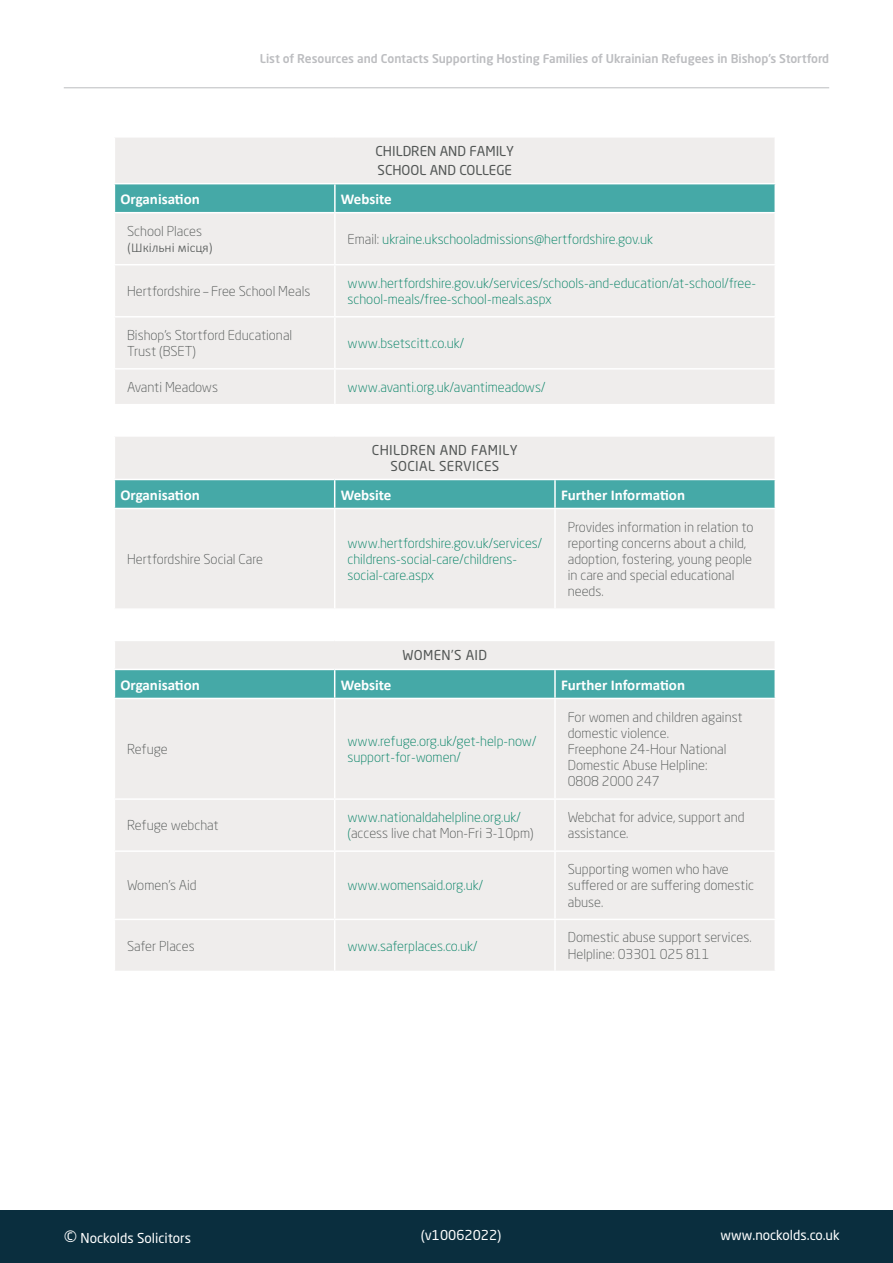
<style>
.page{position:relative;width:893px;height:1263px;background:#fff}
.page>*{position:absolute;margin:0;border:0;box-sizing:border-box;transform-origin:0 0}
.t1{font:18px "Neo Sans Std";color:#fff}
.t2{font:700 15px "Calibri";color:#fff}
.t3{font:300 13.5px/16.2px "Neo Sans Std";color:#525655}
.t4{font:300 13.5px/16.2px "Neo Sans Std";color:#008063}
.t5{font:13.5px "Neo Sans Std";letter-spacing:.015em;color:#525655}
.t6{font:13.5px "Neo Sans Std";color:#fff}
.t7{font:300 13.5px "Calibri";color:#525655}
.t8{font:500 12px "Neo Sans Std";color:#bcbdc0}
.s1{color:#525655}
.s2{color:#008063}
</style>
<div class="page">
<div style="left:0;top:1210px;width:893px;height:53px;background:#0a2e3e"></div>
<hr style="left:64px;top:87px;width:765px;height:1px;background:#bcbdc0">
<div style="left:114px;top:137px;width:661px;height:47px;background:#efedec"></div>
<div style="left:115px;top:213px;width:659px;height:191px;background:#efedec"></div>
<hr style="left:774px;top:138px;width:2px;height:45px;background:#fff">
<hr style="left:114px;top:136px;width:221px;height:2px;background:#fff">
<hr style="left:114px;top:138px;width:1px;height:45px;background:#fff">
<hr style="left:335px;top:136px;width:441px;height:2px;background:#fff">
<hr style="left:114px;top:183px;width:221px;height:1px;background:#fff">
<svg style="left:114px;top:184px;width:660px;height:28px;background:#48aaa8"></svg>
<hr style="left:335px;top:183px;width:441px;height:1px;background:#fff">
<hr style="left:334px;top:184px;width:2px;height:28px;background:#fff">
<hr style="left:334px;top:213px;width:2px;height:51px;background:#fff">
<hr style="left:114px;top:264px;width:221px;height:1px;background:#fff">
<hr style="left:335px;top:264px;width:441px;height:1px;background:#fff">
<hr style="left:334px;top:265px;width:2px;height:51px;background:#fff">
<hr style="left:114px;top:316px;width:221px;height:1px;background:#fff">
<hr style="left:335px;top:316px;width:441px;height:1px;background:#fff">
<hr style="left:334px;top:317px;width:2px;height:51px;background:#fff">
<hr style="left:114px;top:368px;width:221px;height:2px;background:#fff">
<hr style="left:335px;top:368px;width:441px;height:2px;background:#fff">
<hr style="left:334px;top:370px;width:2px;height:34px;background:#fff">
<div style="left:114px;top:436px;width:661px;height:43px;background:#efedec"></div>
<div style="left:115px;top:509px;width:659px;height:99px;background:#efedec"></div>
<hr style="left:114px;top:435px;width:221px;height:2px;background:#fff">
<hr style="left:114px;top:437px;width:1px;height:42px;background:#fff">
<hr style="left:335px;top:435px;width:220px;height:2px;background:#fff">
<hr style="left:555px;top:435px;width:221px;height:2px;background:#fff">
<hr style="left:774px;top:437px;width:2px;height:42px;background:#fff">
<svg style="left:114px;top:479px;width:660px;height:29px;background:#4cacaa"></svg>
<hr style="left:555px;top:479px;width:221px;height:1px;background:#fff">
<hr style="left:554px;top:480px;width:2px;height:28px;background:#fff">
<hr style="left:334px;top:509px;width:1px;height:99px;background:#fff">
<hr style="left:554px;top:509px;width:2px;height:99px;background:#fff">
<div style="left:115px;top:699px;width:659px;height:272px;background:#efedec"></div>
<svg style="left:114px;top:641px;width:661px;height:57px;background:#9dcccb"></svg>
<hr style="left:555px;top:669px;width:221px;height:1px;background:#fff">
<hr style="left:554px;top:670px;width:2px;height:28px;background:#fff">
<hr style="left:774px;top:670px;width:2px;height:28px;background:#fff">
<hr style="left:334px;top:699px;width:1px;height:99px;background:#fff">
<hr style="left:554px;top:699px;width:2px;height:99px;background:#fff">
<hr style="left:114px;top:798px;width:221px;height:2px;background:#fff">
<hr style="left:335px;top:798px;width:220px;height:2px;background:#fff">
<hr style="left:334px;top:800px;width:1px;height:50px;background:#fff">
<hr style="left:555px;top:798px;width:221px;height:2px;background:#fff">
<hr style="left:554px;top:800px;width:2px;height:50px;background:#fff">
<hr style="left:114px;top:850px;width:221px;height:2px;background:#fff">
<hr style="left:335px;top:850px;width:220px;height:2px;background:#fff">
<hr style="left:334px;top:852px;width:1px;height:67px;background:#fff">
<hr style="left:555px;top:850px;width:221px;height:2px;background:#fff">
<hr style="left:554px;top:852px;width:2px;height:67px;background:#fff">
<hr style="left:114px;top:919px;width:221px;height:1px;background:#fff">
<hr style="left:335px;top:919px;width:220px;height:1px;background:#fff">
<hr style="left:334px;top:920px;width:1px;height:51px;background:#fff">
<hr style="left:555px;top:919px;width:221px;height:1px;background:#fff">
<hr style="left:554px;top:920px;width:2px;height:51px;background:#fff">
<p class="t8" style="left:260px;top:51px;width:571px">List of Resources and Contacts Supporting Hosting Families of Ukrainian Refugees in Bishop’s Stortford</p>
<p class="t5" style="left:376px;top:142px;width:140px">CHILDREN AND FAMILY</p>
<p class="t5" style="left:378px;top:162px;width:136px">SCHOOL AND COLLEGE</p>
<p class="t2" style="left:120px;top:188px;width:81px">Organisation</p>
<p class="t2" style="left:341px;top:188px;width:52px">Website</p>
<p class="t3" style="left:127px;top:223px;width:76px">School Places</p>
<p class="t7" style="left:127px;top:239px;width:87px">(Шкільні місця)</p>
<p class="t4" style="left:348px;top:231px;width:307px"><span class="s1">Email:</span> ukraine.ukschooladmissions@hertfordshire.gov.uk</p>
<p class="t3" style="left:127px;top:283px;width:185px">Hertfordshire – Free School Meals</p>
<p class="t4" style="left:348px;top:275px;width:410px">www.hertfordshire.gov.uk/services/schools-and-education/at-school/free&shy;school-meals/free-school-meals.aspx</p>
<p class="t3" style="left:127px;top:327px;width:167px">Bishop’s Stortford Educational<br>Trust (BSET)</p>
<p class="t4" style="left:348px;top:335px;width:118px">www.bsetscitt.co.uk/</p>
<p class="t3" style="left:127px;top:379px;width:92px">Avanti Meadows</p>
<p class="t4" style="left:348px;top:379px;width:199px">www.avanti.org.uk/avantimeadows/</p>
<p class="t5" style="left:372px;top:441px;width:147px">CHILDREN AND FAMILY</p>
<p class="t5" style="left:390px;top:458px;width:110px">SOCIAL SERVICES</p>
<p class="t2" style="left:120px;top:484px;width:81px">Organisation</p>
<p class="t2" style="left:341px;top:484px;width:52px">Website</p>
<p class="t2" style="left:561px;top:484px;width:126px">Further Information</p>
<p class="t3" style="left:127px;top:551px;width:137px">Hertfordshire Social Care</p>
<p class="t4" style="left:347px;top:535px;width:196px">www.hertfordshire.gov.uk/services/ childrens-social-care/childrens&shy;social-care.aspx</p>
<p class="t5" style="left:402px;top:647px;width:86px">WOMEN’S AID</p>
<p class="t3" style="left:568px;top:518px;width:187px">Provides information in relation to reporting concerns about a child, adoption, fostering, young people in care and special educational needs.</p>
<p class="t2" style="left:120px;top:674px;width:81px">Organisation</p>
<p class="t2" style="left:341px;top:674px;width:52px">Website</p>
<p class="t2" style="left:561px;top:674px;width:126px">Further Information</p>
<p class="t3" style="left:127px;top:741px;width:42px">Refuge</p>
<p class="t4" style="left:347px;top:733px;width:190px">www.refuge.org.uk/get-help-now/ support-for-women/</p>
<p class="t3" style="left:127px;top:817px;width:93px">Refuge webchat</p>
<p class="t4" style="left:347px;top:809px;width:175px">www.nationaldahelpline.org.uk/</p>
<p class="t3" style="left:347px;top:825px;width:188px"><span class="s2">(</span>access live chat Mon-Fri 3-10pm)</p>
<p class="t3" style="left:127px;top:877px;width:71px">Women’s Aid</p>
<p class="t4" style="left:347px;top:877px;width:137px">www.womensaid.org.uk/</p>
<p class="t3" style="left:127px;top:937px;width:69px">Safer Places</p>
<p class="t4" style="left:347px;top:937px;width:131px">www.saferplaces.co.uk/</p>
<p class="t3" style="left:568px;top:708px;width:176px">For women and children against domestic violence.</p>
<p class="t3" style="left:568px;top:741px;width:160px">Freephone 24-Hour National<br>Domestic Abuse Helpline:</p>
<p class="t3" style="left:568px;top:773px;width:93px">0808 2000 247</p>
<p class="t3" style="left:568px;top:809px;width:178px">Webchat for advice, support and assistance.</p>
<p class="t3" style="left:568px;top:861px;width:188px">Supporting women who have suffered or are suffering domestic abuse.</p>
<p class="t3" style="left:568px;top:929px;width:185px">Domestic abuse support services.</p>
<p class="t3" style="left:568px;top:945px;width:143px">Helpline: 03301 025 811</p>
<h1 class="t1" style="left:64px;top:1226px;width:15px">©</h1>
<p class="t6" style="left:421px;top:1226px;width:82px">(v10062022)</p>
<p class="t6" style="left:721px;top:1226px;width:121px">www.nockolds.co.uk</p>
<p class="t6" style="left:81px;top:1230px;width:112px">Nockolds Solicitors</p>
</div>
